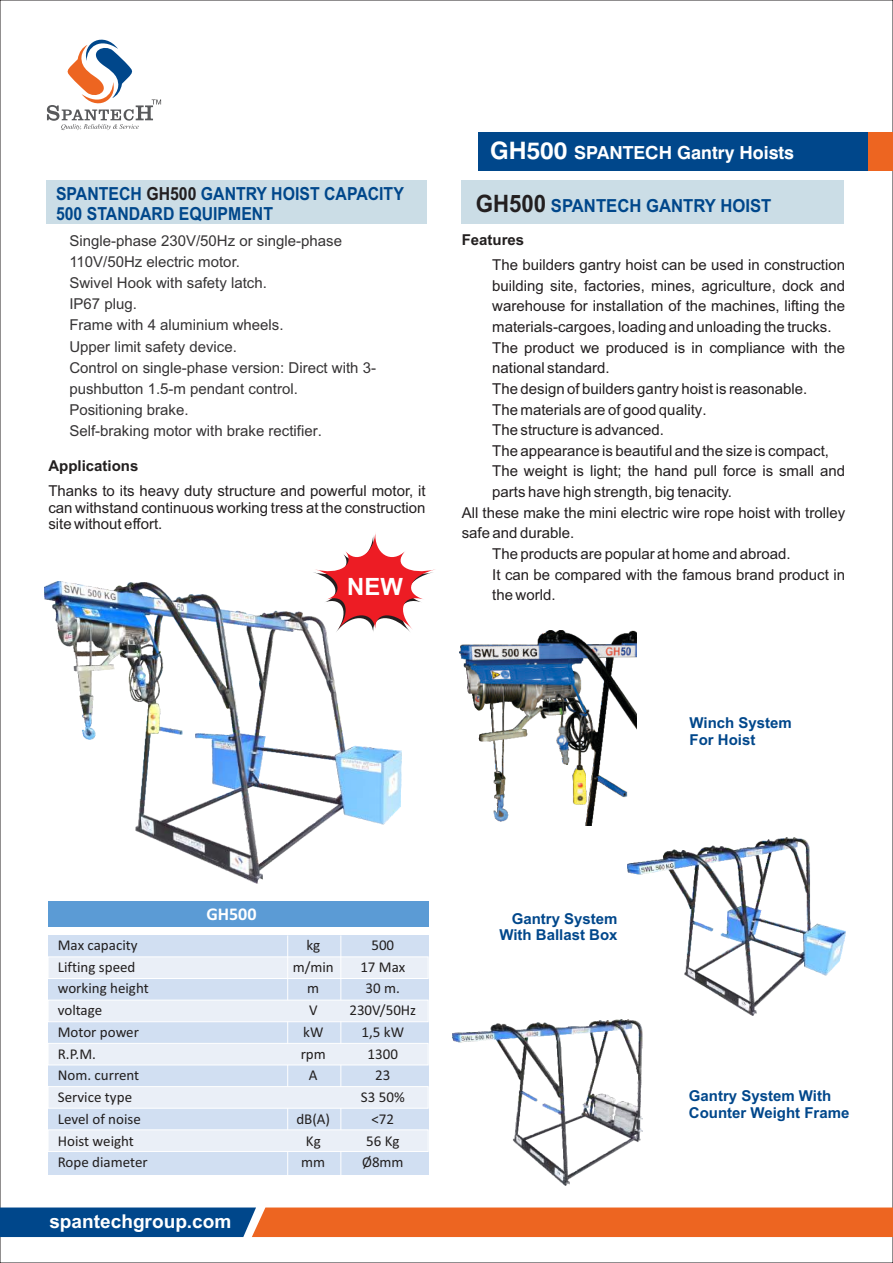
<style>
.page{position:relative;width:893px;height:1263px;background:#fff}
.page>*{position:absolute;margin:0;border:0;box-sizing:border-box;transform-origin:0 0}
.t1{font:700 23.85px "Arial";color:#fff}
.t2{font:700 19.05px "Arial";color:#fff}
.t3{font:700 18px/20.1px "Arial";color:#00478b;scale:.88 1}
.t4{font:700 18px "Swiss 721 BT";color:#fff}
.t5{font:700 18px "Arial";color:#00478b;scale:.93 1}
.t6{font:700 18px "Calibri";color:#fff}
.t7{font:15px/16.8px "Arial";color:#231f20;text-align:justify}
.t8{font:15px/21.1px "Arial";color:#363435}
.t9{font:15px "Calibri";color:#221f1f}
.t10{font:700 15px/16.8px "Arial";color:#00478b}
.t11{font:700 15px "Arial";color:#221f1f}
.s1{font-size:24px}
.s2{color:#231f20}
.s3{font-size:24px;color:#231f20}
</style>
<div class="page">
<div style="left:48px;top:935px;width:380px;height:240px;background:#d1dff2"></div>
<div style="left:48px;top:957px;width:380px;height:22px;background:#eaeff7;border:1px solid #fff"></div>
<svg style="left:0;top:1207px;width:893px;height:30px;background:#ac6044"></svg>
<svg style="left:47px;top:39px;width:114px;height:91px"></svg>
<div style="left:48px;top:901px;width:380px;height:26px;background:#5b9bd5"></div>
<hr style="left:287px;top:935px;width:1px;height:240px;background:#fff">
<hr style="left:340px;top:935px;width:1px;height:240px;background:#fff">
<div style="left:479px;top:132px;width:414px;height:39px;background:#00478b"></div>
<div style="left:868px;top:132px;width:25px;height:39px;background:#ed6521"></div>
<svg style="left:313px;top:533px;width:122px;height:99px"></svg>
<div style="left:47px;top:180px;width:380px;height:44px;background:#cbdde6"></div>
<div style="left:462px;top:180px;width:382px;height:44px;background:#cbdde6"></div>
<img style="left:45px;top:581px;width:357px;height:302px">
<img style="left:459px;top:631px;width:178px;height:194px">
<img style="left:628px;top:837px;width:217px;height:179px">
<img style="left:453px;top:1019px;width:190px;height:167px">
<div style="left:48px;top:1000px;width:380px;height:22px;background:#eaeff7;border:1px solid #fff"></div>
<div style="left:48px;top:1043px;width:380px;height:22px;background:#eaeff7;border:1px solid #fff"></div>
<div style="left:48px;top:1086px;width:380px;height:22px;background:#eaeff7;border:1px solid #fff"></div>
<div style="left:48px;top:1130px;width:380px;height:22px;background:#eaeff7;border:1px solid #fff"></div>
<p class="t4" style="left:490px;top:145px;width:305px"><span class="s1">GH500</span> SPANTECH Gantry Hoists</p>
<p class="t3" style="left:56px;top:185px;width:397px">SPANTECH <span class="s2">GH500</span> GANTRY HOIST CAPACITY<br>500 STANDARD EQUIPMENT</p>
<p class="t5" style="left:476px;top:199px;width:319px"><span class="s3">GH500</span> SPANTECH GANTRY HOIST</p>
<p class="t8" style="left:69px;top:231px;width:308px">Single-phase 230V/50Hz or single-phase<br>110V/50Hz electric motor.<br>Swivel Hook with safety latch.<br>IP67 plug.<br>Frame with 4 aluminium wheels.<br>Upper limit safety device.<br>Control on single-phase version: Direct with 3- pushbutton 1.5-m pendant control.<br>Positioning brake.<br>Self-braking motor with brake rectifier.</p>
<p class="t11" style="left:48px;top:460px;width:92px">Applications</p>
<p class="t7" style="left:48px;top:484px;width:379px">Thanks to its heavy duty structure and powerful motor, it can withstand continuous working tress at the construction site without effort.</p>
<h1 class="t1" style="left:347px;top:577px;width:57px">NEW</h1>
<p class="t11" style="left:462px;top:234px;width:64px">Features</p>
<p class="t7" style="left:492px;top:258px;width:354px">The builders gantry hoist can be used in construction</p>
<p class="t7" style="left:492px;top:278px;width:354px">building site, factories, mines, agriculture, dock and</p>
<p class="t7" style="left:492px;top:299px;width:354px">warehouse for installation of the machines, lifting the</p>
<p class="t7" style="left:492px;top:320px;width:341px">materials-cargoes, loading and unloading the trucks.</p>
<p class="t7" style="left:492px;top:340px;width:354px">The product we produced is in compliance with the</p>
<p class="t7" style="left:492px;top:361px;width:119px">national standard.</p>
<p class="t7" style="left:492px;top:382px;width:317px">The design of builders gantry hoist is reasonable.</p>
<p class="t7" style="left:492px;top:402px;width:216px">The materials are of good quality.</p>
<p class="t7" style="left:492px;top:423px;width:173px">The structure is advanced.</p>
<p class="t7" style="left:492px;top:444px;width:338px">The appearance is beautiful and the size is compact,</p>
<p class="t7" style="left:492px;top:464px;width:354px">The weight is light; the hand pull force is small and</p>
<p class="t7" style="left:492px;top:485px;width:241px">parts have high strength, big tenacity.</p>
<p class="t7" style="left:462px;top:505px;width:385px">All these make the mini electric wire rope hoist with trolley</p>
<p class="t7" style="left:462px;top:526px;width:114px">safe and durable.</p>
<p class="t7" style="left:492px;top:547px;width:300px">The products are popular at home and abroad.</p>
<p class="t7" style="left:492px;top:567px;width:354px">It can be compared with the famous brand product in</p>
<p class="t7" style="left:492px;top:588px;width:65px">the world.</p>
<p class="t10" style="left:689px;top:716px;width:104px">Winch System<br>For Hoist</p>
<p class="t6" style="left:206px;top:906px;width:52px">GH500</p>
<p class="t9" style="left:58px;top:938px;width:81px">Max capacity</p>
<p class="t9" style="left:306px;top:938px;width:15px">kg</p>
<p class="t9" style="left:371px;top:938px;width:24px">500</p>
<p class="t9" style="left:58px;top:960px;width:79px">Lifting speed</p>
<p class="t9" style="left:293px;top:960px;width:43px">m/min</p>
<p class="t9" style="left:360px;top:960px;width:46px">17 Max</p>
<p class="t9" style="left:58px;top:982px;width:92px">working height</p>
<p class="t9" style="left:307px;top:982px;width:13px">m</p>
<p class="t9" style="left:366px;top:982px;width:36px">30 m.</p>
<p class="t9" style="left:58px;top:1004px;width:46px">voltage</p>
<p class="t9" style="left:309px;top:1004px;width:10px">V</p>
<p class="t9" style="left:349px;top:1004px;width:68px">230V/50Hz</p>
<p class="t9" style="left:58px;top:1025px;width:83px">Motor power</p>
<p class="t9" style="left:303px;top:1025px;width:22px">kW</p>
<p class="t9" style="left:362px;top:1025px;width:44px">1,5 kW</p>
<p class="t9" style="left:58px;top:1047px;width:40px">R.P.M.</p>
<p class="t9" style="left:301px;top:1047px;width:27px">rpm</p>
<p class="t9" style="left:368px;top:1047px;width:32px">1300</p>
<p class="t9" style="left:58px;top:1069px;width:83px">Nom. current</p>
<p class="t9" style="left:309px;top:1069px;width:10px">A</p>
<p class="t9" style="left:375px;top:1069px;width:17px">23</p>
<p class="t9" style="left:58px;top:1091px;width:76px">Service type</p>
<p class="t9" style="left:361px;top:1091px;width:45px">S3 50%</p>
<p class="t9" style="left:58px;top:1113px;width:85px">Level of noise</p>
<p class="t9" style="left:296px;top:1113px;width:35px">dB(A)</p>
<p class="t9" style="left:371px;top:1113px;width:24px">&lt;72</p>
<p class="t9" style="left:58px;top:1134px;width:78px">Hoist weight</p>
<p class="t9" style="left:306px;top:1134px;width:16px">Kg</p>
<p class="t9" style="left:366px;top:1134px;width:35px">56 Kg</p>
<p class="t9" style="left:58px;top:1156px;width:91px">Rope diameter</p>
<p class="t9" style="left:301px;top:1156px;width:25px">mm</p>
<p class="t9" style="left:362px;top:1156px;width:43px">Ø8mm</p>
<p class="t2" style="left:49px;top:1214px;width:184px">spantechgroup.com</p>
<p class="t10" style="left:499px;top:911px;width:120px;text-align:right">Gantry System<br>With Ballast Box</p>
<p class="t10" style="left:689px;top:1088px;width:162px">Gantry System With<br>Counter Weight Frame</p>
</div>
